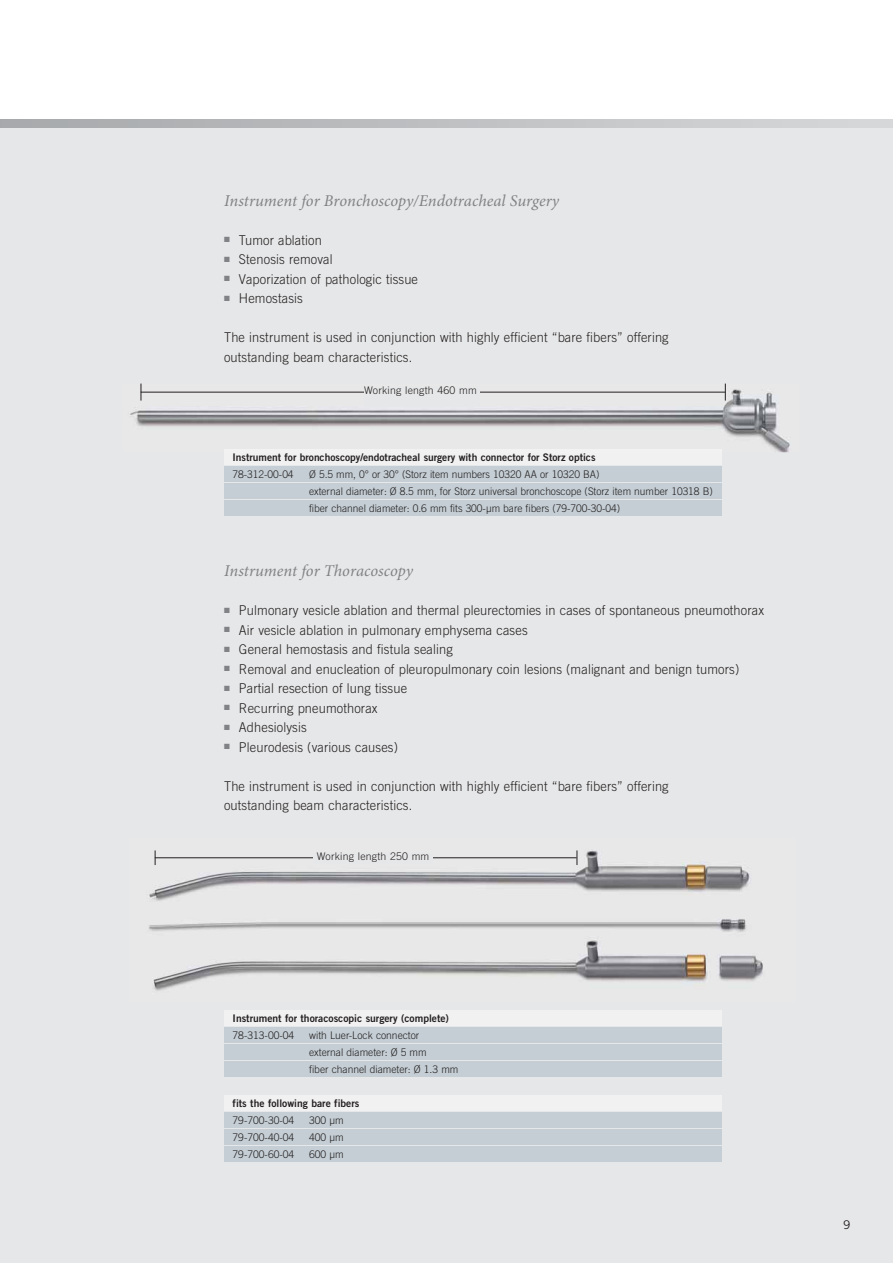
<style>
.page{position:relative;width:893px;height:1263px;background:#fff}
.page>*{position:absolute;margin:0;border:0;box-sizing:border-box;transform-origin:0 0}
.t1{font:italic 16.5px "Minion Pro";color:#808285}
.t2{font:300 13.5px/19.5px "Trade Gothic";letter-spacing:.01em;color:#231f20;scale:.95 1}
.t3{font:12px "Trade Gothic";color:#231f20}
.t4{font:300 10.5px/17px "Trade Gothic";color:#231f20}
.t5{font:10.5px "Trade Gothic Bold Two";color:#231f20}
.t6{font:300 10.5px "Trade Gothic";letter-spacing:.02em;color:#231f20}
</style>
<div class="page">
<div style="left:0;top:128px;width:893px;height:1135px;background:#e6e7e8"></div>
<svg style="left:0;top:119px;width:893px;height:9px;background:#bec0c2"></svg>
<div style="left:224px;top:449px;width:498px;height:16px;background:#f1f1f2"></div>
<div style="left:224px;top:466px;width:498px;height:16px;background:#c4ced4"></div>
<div style="left:224px;top:483px;width:498px;height:16px;background:#c4ced4"></div>
<div style="left:224px;top:500px;width:498px;height:16px;background:#c4ced4"></div>
<div style="left:224px;top:1010px;width:498px;height:15px;background:#f1f1f2"></div>
<div style="left:224px;top:1027px;width:498px;height:15px;background:#c4ced4"></div>
<div style="left:224px;top:1044px;width:498px;height:15px;background:#c4ced4"></div>
<div style="left:224px;top:1061px;width:498px;height:15px;background:#c4ced4"></div>
<div style="left:224px;top:1095px;width:498px;height:15px;background:#f1f1f2"></div>
<div style="left:224px;top:1112px;width:498px;height:15px;background:#c4ced4"></div>
<div style="left:224px;top:1129px;width:498px;height:15px;background:#c4ced4"></div>
<div style="left:224px;top:1146px;width:498px;height:15px;background:#c4ced4"></div>
<img style="left:149px;top:850px;width:614px;height:141px">
<svg style="left:155px;top:850px;width:1px;height:15px"></svg>
<svg style="left:577px;top:850px;width:1px;height:15px"></svg>
<hr style="left:155px;top:857px;width:422px;height:1px;background:#231f20">
<div style="left:313px;top:853px;width:120px;height:11px;background:#e6e7e8"></div>
<img style="left:130px;top:383px;width:660px;height:69px">
<img style="left:224px;top:449px;width:498px;height:3px">
<svg style="left:141px;top:384px;width:1px;height:17px"></svg>
<svg style="left:725px;top:384px;width:1px;height:17px"></svg>
<hr style="left:141px;top:392px;width:584px;height:1px;background:#231f20">
<div style="left:364px;top:386px;width:115px;height:20px;background:#e6e7e8"></div>
<p class="t1" style="left:224px;top:194px;width:337px">Instrument for Bronchoscopy/Endotracheal Surgery</p>
<p class="t2" style="left:224px;top:231px;width:104px"><sup>■</sup> Tumor ablation</p>
<p class="t2" style="left:224px;top:251px;width:116px"><sup>■</sup> Stenosis removal</p>
<p class="t2" style="left:224px;top:270px;width:206px"><sup>■</sup> Vaporization of pathologic tissue</p>
<p class="t2" style="left:224px;top:290px;width:84px"><sup>■</sup> Hemostasis</p>
<p class="t2" style="left:224px;top:329px;width:469px">The instrument is used in conjunction with highly efficient “bare fibers” offering outstanding beam characteristics.</p>
<p class="t6" style="left:364px;top:386px;width:114px">Working length 460 mm</p>
<p class="t5" style="left:233px;top:453px;width:364px">Instrument for bronchoscopy/endotracheal surgery with connector for Storz optics</p>
<p class="t4" style="left:233px;top:466px;width:63px">78-312-00-04</p>
<p class="t4" style="left:309px;top:466px;width:405px">Ø 5.5 mm, 0° or 30° (Storz item numbers 10320 AA or 10320 BA)<br>external diameter: Ø 8.5 mm, for Storz universal bronchoscope (Storz item number 10318 B) fiber channel diameter: 0.6 mm fits 300-µm bare fibers (79-700-30-04)</p>
<p class="t1" style="left:224px;top:564px;width:191px">Instrument for Thoracoscopy</p>
<p class="t2" style="left:224px;top:602px;width:570px"><sup>■</sup> Pulmonary vesicle ablation and thermal pleurectomies in cases of spontaneous pneumothorax</p>
<p class="t2" style="left:224px;top:621px;width:321px"><sup>■</sup> Air vesicle ablation in pulmonary emphysema cases</p>
<p class="t2" style="left:224px;top:641px;width:242px"><sup>■</sup> General hemostasis and fistula sealing</p>
<p class="t2" style="left:224px;top:660px;width:544px"><sup>■</sup> Removal and enucleation of pleuropulmonary coin lesions (malignant and benign tumors)</p>
<p class="t2" style="left:224px;top:680px;width:194px"><sup>■</sup> Partial resection of lung tissue</p>
<p class="t2" style="left:224px;top:699px;width:163px"><sup>■</sup> Recurring pneumothorax</p>
<p class="t2" style="left:224px;top:719px;width:89px"><sup>■</sup> Adhesiolysis</p>
<p class="t2" style="left:224px;top:738px;width:185px"><sup>■</sup> Pleurodesis (various causes)</p>
<p class="t2" style="left:224px;top:777px;width:469px">The instrument is used in conjunction with highly efficient “bare fibers” offering outstanding beam characteristics.</p>
<p class="t6" style="left:317px;top:853px;width:114px">Working length 250 mm</p>
<p class="t5" style="left:233px;top:1014px;width:218px">Instrument for thoracoscopic surgery (complete)</p>
<p class="t4" style="left:233px;top:1027px;width:63px">78-313-00-04</p>
<p class="t4" style="left:309px;top:1027px;width:151px">with Luer-Lock connector<br>external diameter: Ø 5 mm<br>fiber channel diameter: Ø 1.3 mm</p>
<p class="t5" style="left:233px;top:1099px;width:128px">fits the following bare fibers</p>
<p class="t4" style="left:233px;top:1112px;width:63px">79-700-30-04</p>
<p class="t4" style="left:309px;top:1112px;width:36px">300 µm</p>
<p class="t4" style="left:233px;top:1129px;width:63px">79-700-40-04</p>
<p class="t4" style="left:309px;top:1129px;width:36px">400 µm</p>
<p class="t4" style="left:233px;top:1146px;width:63px">79-700-60-04</p>
<p class="t4" style="left:309px;top:1146px;width:36px">600 µm</p>
<p class="t3" style="left:843px;top:1220px;width:9px">9</p>
</div>
